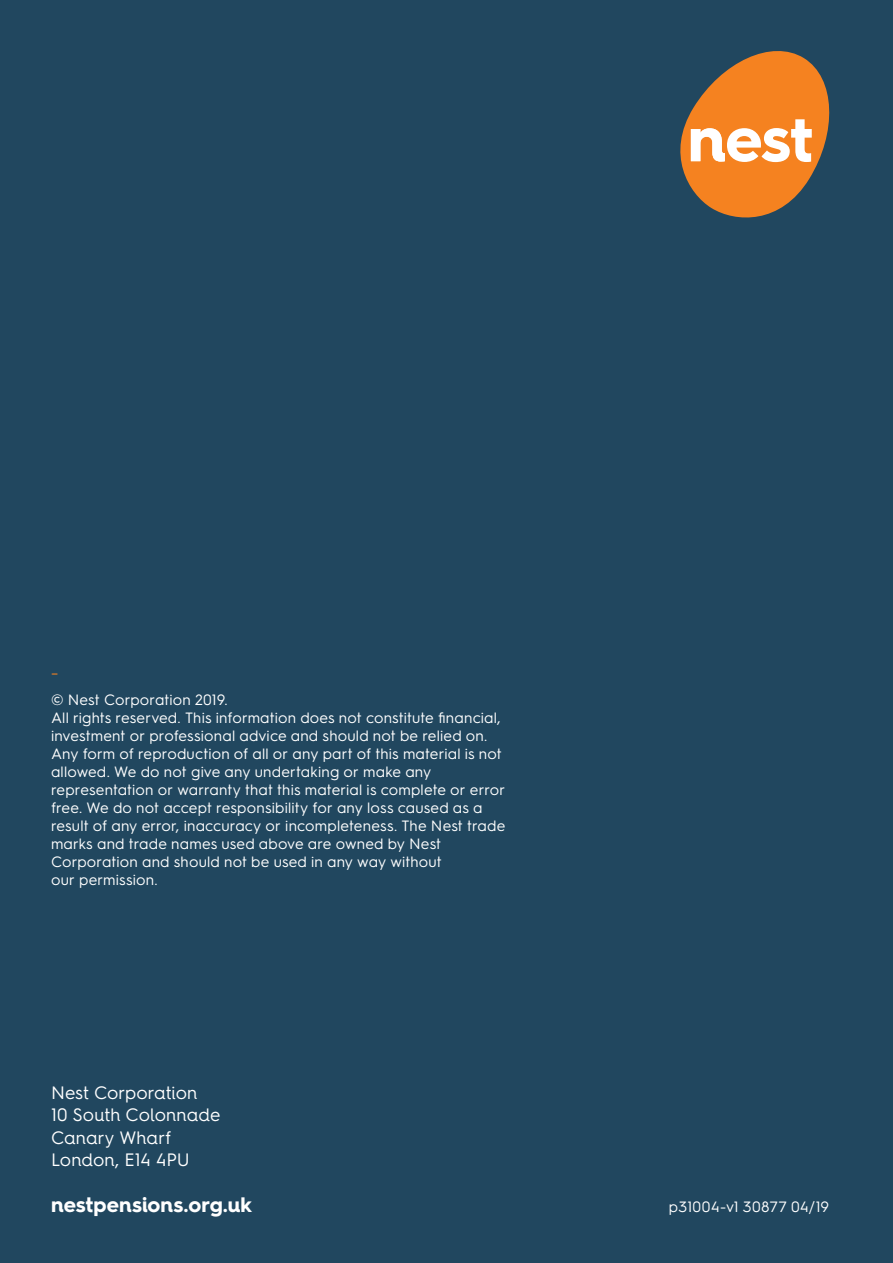
<style>
.page{position:relative;width:893px;height:1263px;background:#21475f}
.page>*{position:absolute;margin:0;border:0;box-sizing:border-box;transform-origin:0 0}
.Backcover_URL_Bold_1{font:700 21px "Hurme Geometric Sans 4";letter-spacing:.005em;color:#fff}
.Backcover_Footer_Reg{font:18px/22.5px "Hurme Geometric Sans 4";letter-spacing:-.005em;color:#fff}
.Body_Text_10_12pt{font:15px/18px "Hurme Geometric Sans 3";letter-spacing:.01em;color:#fff}
.Backcover_Footer_Reg-2{font:15px "Hurme Geometric Sans 4";letter-spacing:.01em;color:#fff}
.Body_Text_10_12pt-2{font:15px "Hurme Geometric Sans 3";color:#f58220}
</style>
<div class="page">
<svg style="left:680px;top:51px;width:149px;height:166px"></svg>
<p class="Body_Text_10_12pt-2" style="left:51px;top:662px;width:9px">–</p>
<p class="Body_Text_10_12pt" style="left:51px;top:689px;width:456px">© Nest Corporation 2019.<br>All rights reserved. This information does not constitute financial, investment or professional advice and should not be relied on.<br>Any form of reproduction of all or any part of this material is not allowed. We do not give any undertaking or make any representation or warranty that this material is complete or error free. We do not accept responsibility for any loss caused as a result of any error, inaccuracy or incompleteness. The Nest trade marks and trade names used above are owned by Nest Corporation and should not be used in any way without<br>our permission.</p>
<p class="Backcover_Footer_Reg" style="left:51px;top:1080px;width:171px">Nest Corporation<br>10 South Colonnade<br>Canary Wharf<br>London, E14 4PU</p>
<p class="Backcover_URL_Bold_1" style="left:51px;top:1190px;width:203px">nestpensions.org.uk</p>
<p class="Backcover_Footer_Reg-2" style="left:669px;top:1196px;width:162px">p31004-v1 30877 04/19</p>
</div>
